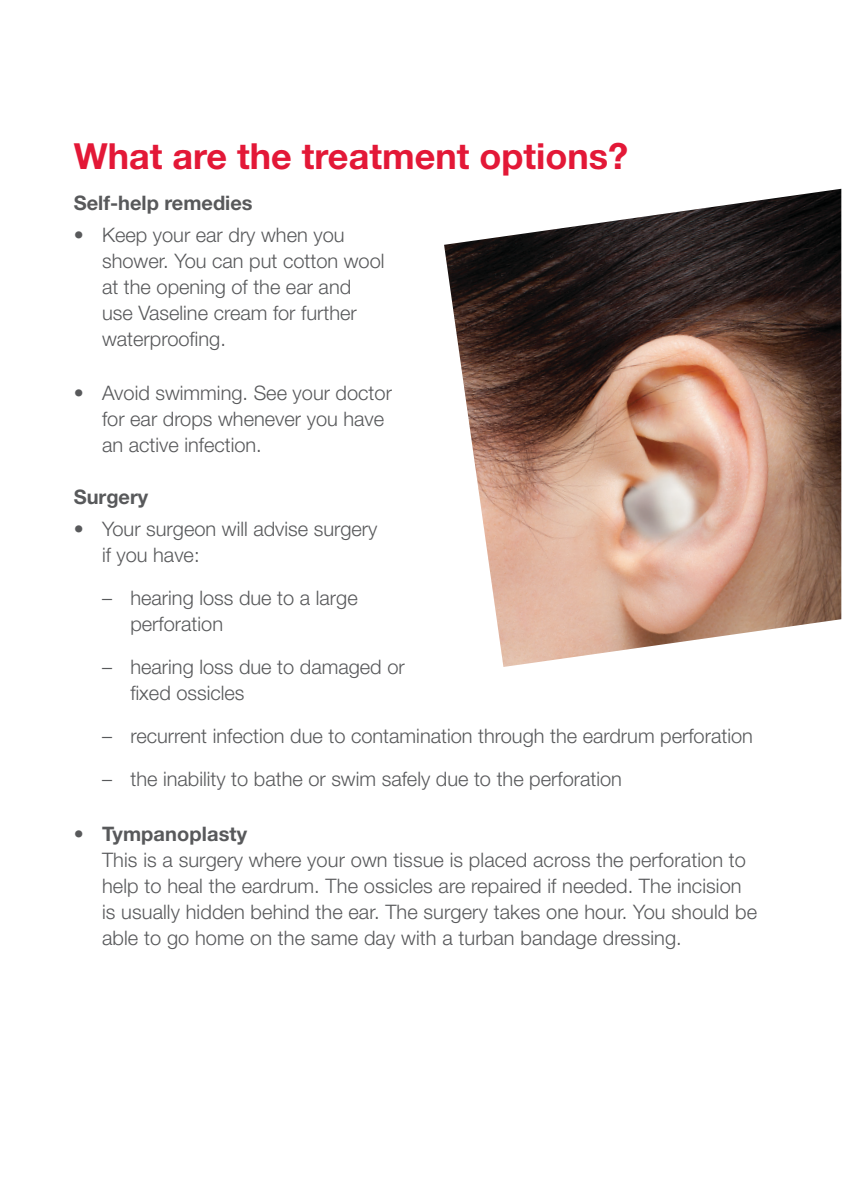
<style>
.page{position:relative;width:843px;height:1194px;background:#fff}
.page>*{position:absolute;margin:0;border:0;box-sizing:border-box;transform-origin:0 0}
.t1{font:700 36px "Helvetica Neue LT Pro";color:#e31837}
.t2{font:300 20px/26px "Helvetica Neue LT Pro";color:#58595b}
.t3{font:700 20px "Helvetica Neue LT Pro";color:#58595b}
.s1{font-weight:700}
</style>
<div class="page">
<img style="left:444px;top:189px;width:397px;height:478px">
<h1 class="t1" style="left:74px;top:134px;width:556px">What are the treatment options?</h1>
<p class="t3" style="left:74px;top:190px;width:180px">Self-help remedies</p>
<p class="t2" style="left:102px;top:221px;width:284px;text-indent:-28px">• Keep your ear dry when you shower. You can put cotton wool at the opening of the ear and use Vaseline cream for further waterproofing.</p>
<p class="t2" style="left:102px;top:380px;width:291px;text-indent:-28px">• Avoid swimming. See your doctor for ear drops whenever you have an active infection.</p>
<p class="t3" style="left:74px;top:485px;width:76px">Surgery</p>
<p class="t2" style="left:102px;top:516px;width:277px;text-indent:-28px">• Your surgeon will advise surgery if you have:</p>
<p class="t2" style="left:130px;top:585px;width:229px;text-indent:-28px">– hearing loss due to a large perforation</p>
<p class="t2" style="left:130px;top:654px;width:276px;text-indent:-28px">– hearing loss due to damaged or fixed ossicles</p>
<p class="t2" style="left:102px;top:723px;width:652px">– recurrent infection due to contamination through the eardrum perforation</p>
<p class="t2" style="left:102px;top:766px;width:521px">– the inability to bathe or swim safely due to the perforation</p>
<p class="t2" style="left:102px;top:820px;width:656px;text-indent:-28px">• <span class="s1">Tympanoplasty<br></span>This is a surgery where your own tissue is placed across the perforation to help to heal the eardrum. The ossicles are repaired if needed. The incision is usually hidden behind the ear. The surgery takes one hour. You should be able to go home on the same day with a turban bandage dressing.</p>
</div>
